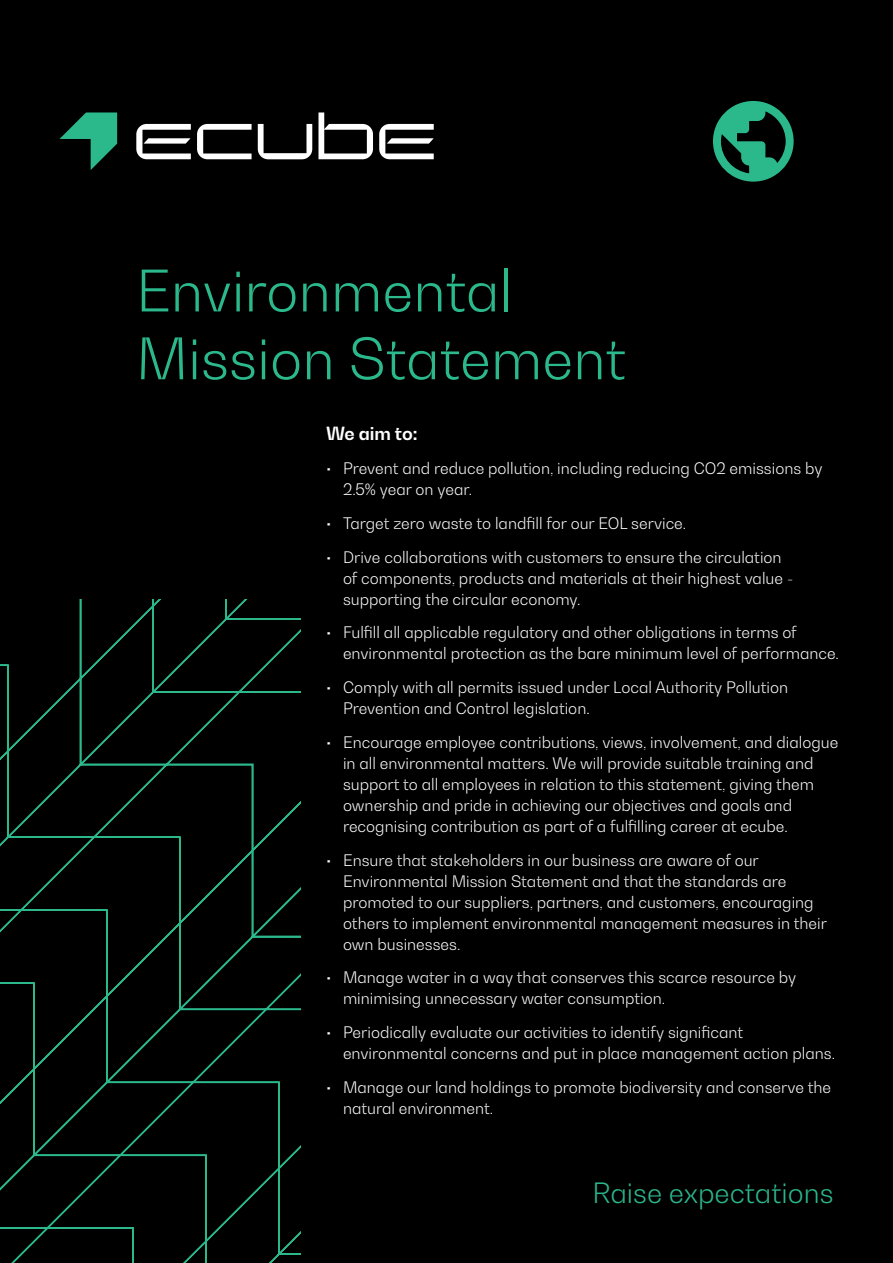
<style>
.page{position:relative;width:893px;height:1263px;background:#000001}
.page>*{position:absolute;margin:0;border:0;box-sizing:border-box;transform-origin:0 0}
.t1{font:300 56.55px/67.8px "Bw Gradual";color:#2bb98c}
.t2{font:300 27.75px "Bw Gradual";color:#2bb98c}
.t3{font:700 18px "Bw Gradual";letter-spacing:-.005em;color:#fff}
.t4{font:300 15.75px/21px "Bw Gradual";color:#fff}
</style>
<div class="page">
<svg style="left:60px;top:112px;width:57px;height:58px"></svg>
<svg style="left:136px;top:124px;width:55px;height:35px"></svg>
<svg style="left:197px;top:112px;width:237px;height:47px"></svg>
<svg style="left:713px;top:101px;width:81px;height:81px"></svg>
<svg style="left:0;top:600px;width:300px;height:663px"></svg>
<p class="t1" style="left:136px;top:256px;width:491px">Environmental<br>Mission Statement</p>
<p class="t3" style="left:326px;top:422px;width:93px">We aim to:</p>
<p class="t4" style="left:343px;top:457px;width:481px;text-indent:-17px">• Prevent and reduce pollution, including reducing CO2 emissions by<br>2.5% year on year.</p>
<p class="t4" style="left:326px;top:512px;width:362px">• Target zero waste to landfill for our EOL service.</p>
<p class="t4" style="left:343px;top:546px;width:452px;text-indent:-17px">• Drive collaborations with customers to ensure the circulation of components, products and materials at their highest value - supporting the circular economy.</p>
<p class="t4" style="left:343px;top:622px;width:497px;text-indent:-17px">• Fulfill all applicable regulatory and other obligations in terms of environmental protection as the bare minimum level of performance.</p>
<p class="t4" style="left:343px;top:676px;width:447px;text-indent:-17px">• Comply with all permits issued under Local Authority Pollution<br>Prevention and Control legislation.</p>
<p class="t4" style="left:343px;top:731px;width:497px;text-indent:-17px">• Encourage employee contributions, views, involvement, and dialogue in all environmental matters. We will provide suitable training and support to all employees in relation to this statement, giving them ownership and pride in achieving our objectives and goals and recognising contribution as part of a fulfilling career at ecube.</p>
<p class="t4" style="left:343px;top:849px;width:485px;text-indent:-17px">• Ensure that stakeholders in our business are aware of our Environmental Mission Statement and that the standards are promoted to our suppliers, partners, and customers, encouraging others to implement environmental management measures in their own businesses.</p>
<p class="t4" style="left:343px;top:967px;width:455px;text-indent:-17px">• Manage water in a way that conserves this scarce resource by minimising unnecessary water consumption.</p>
<p class="t4" style="left:343px;top:1021px;width:494px;text-indent:-17px">• Periodically evaluate our activities to identify significant environmental concerns and put in place management action plans.</p>
<p class="t4" style="left:343px;top:1076px;width:490px;text-indent:-17px">• Manage our land holdings to promote biodiversity and conserve the natural environment.</p>
<p class="t2" style="left:592px;top:1175px;width:242px">Raise expectations</p>
</div>
